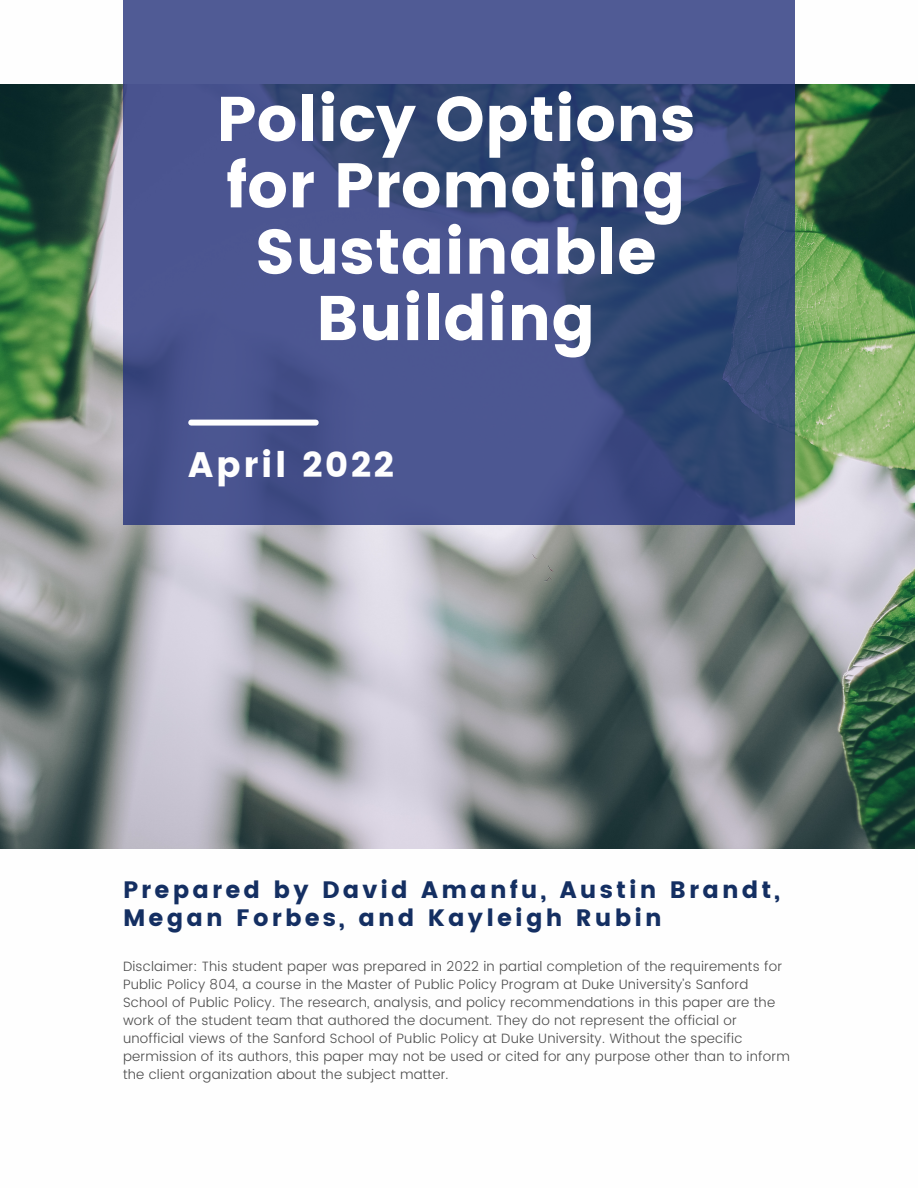
<style>
.page{position:relative;width:918px;height:1188px;background:#fff}
.page>*{position:absolute;margin:0;border:0;box-sizing:border-box;transform-origin:0 0}
.t1{font:63px/66.3px "Poppins";color:#fff;text-align:center}
.t2{font:35.25px "Poppins";letter-spacing:.075em;color:#fefefe}
.t3{font:23.7px/28.2px "Poppins";letter-spacing:.135em;color:#142f62}
.t4{font:300 13.5px/18px "Poppins";letter-spacing:.015em;color:#4d4d4d}
</style>
<div class="page">
<img style="left:0;top:84px;width:914px;height:765px">
<svg style="left:123px;top:0;width:672px;height:525px;background:#425086"></svg>
<div style="left:191px;top:420px;width:125px;height:5px;background:#fefefe"></div>
<h1 class="t1" style="left:216px;top:86px;width:480px">Policy Options for Promoting<br>Sustainable<br>Building</h1>
<h2 class="t2" style="left:188px;top:444px;width:207px">April 2022</h2>
<h3 class="t3" style="left:123px;top:876px;width:659px">Prepared by David Amanfu, Austin Brandt,<br>Megan Forbes, and Kayleigh Rubin</h3>
<p class="t4" style="left:123px;top:957px;width:668px">Disclaimer: This student paper was prepared in 2022 in partial completion of the requirements for Public Policy 804, a course in the Master of Public Policy Program at Duke University’s Sanford School of Public Policy. The research, analysis, and policy recommendations in this paper are the work of the student team that authored the document. They do not represent the official or unofficial views of the Sanford School of Public Policy at Duke University. Without the specific permission of its authors, this paper may not be used or cited for any purpose other than to inform the client organization about the subject matter.</p>
</div>
